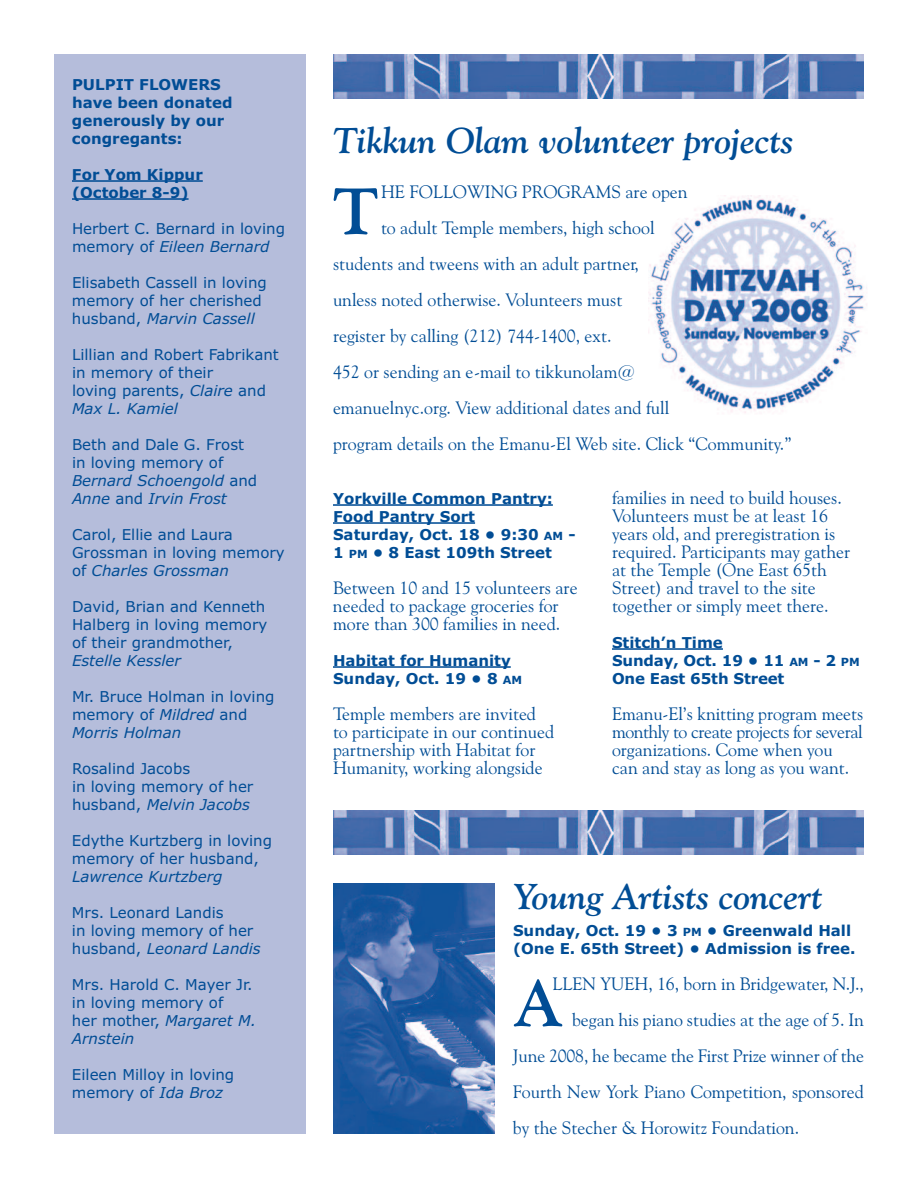
<style>
.page{position:relative;width:918px;height:1188px;background:#fff}
.page>*{position:absolute;margin:0;border:0;box-sizing:border-box;transform-origin:0 0}
.t1{font:700 65.25px "Goudy Old Style BT";color:#014d95}
.t2{font:italic 700 36px "Goudy Old Style BT";color:#014d95}
.t3{font:18px/18px "Goudy Old Style BT";color:#014d95}
.t4{font:15px/18px "Verdana";color:#014d95}
.t5{font:700 15px/18px "Verdana";color:#014d95}
.t6{font:italic 15px "Verdana";color:#014d95}
.s1{font-style:italic}
.s2{font-size:11.25px}
</style>
<div class="page">
<div style="left:54px;top:54px;width:252px;height:1080px;background:#b5bddb"></div>
<hr style="left:72px;top:180px;width:131px;height:2px;background:#014d95">
<hr style="left:72px;top:198px;width:117px;height:2px;background:#014d95">
<img style="left:333px;top:54px;width:531px;height:45px">
<img style="left:648px;top:195px;width:219px;height:218px">
<hr style="left:333px;top:504px;width:220px;height:2px;background:#014d95">
<hr style="left:333px;top:522px;width:142px;height:2px;background:#014d95">
<hr style="left:333px;top:666px;width:178px;height:2px;background:#014d95">
<hr style="left:612px;top:648px;width:111px;height:2px;background:#014d95">
<img style="left:333px;top:810px;width:531px;height:45px">
<img style="left:333px;top:884px;width:162px;height:250px">
<p class="t5" style="left:72px;top:76px;width:162px">PULPIT FLOWERS have been donated generously by our congregants:</p>
<p class="t5" style="left:72px;top:166px;width:132px">For Yom Kippur (October 8-9)</p>
<p class="t4" style="left:72px;top:220px;width:215px">Herbert C. Bernard in loving memory of <span class="s1">Eileen Bernard</span></p>
<p class="t4" style="left:72px;top:274px;width:196px">Elisabeth Cassell in loving memory of her cherished husband, <span class="s1">Marvin Cassell</span></p>
<p class="t4" style="left:72px;top:346px;width:208px">Lillian and Robert Fabrikant in memory of their<br>loving parents, <span class="s1">Claire</span> and<br><span class="s1">Max L. Kamiel</span></p>
<p class="t4" style="left:72px;top:436px;width:187px">Beth and Dale G. Frost in loving memory of<br><span class="s1">Bernard Schoengold</span> and<br><span class="s1">Anne</span> and <span class="s1">Irvin Frost</span></p>
<p class="t4" style="left:72px;top:526px;width:214px">Carol, Ellie and Laura<br>Grossman in loving memory of <span class="s1">Charles Grossman</span></p>
<p class="t4" style="left:72px;top:598px;width:197px">David, Brian and Kenneth<br>Halberg in loving memory of their grandmother,</p>
<p class="t6" style="left:72px;top:652px;width:111px">Estelle Kessler</p>
<p class="t4" style="left:72px;top:688px;width:204px">Mr. Bruce Holman in loving memory of <span class="s1">Mildred</span> and<br><span class="s1">Morris Holman</span></p>
<p class="t4" style="left:72px;top:760px;width:183px">Rosalind Jacobs<br>in loving memory of her husband, <span class="s1">Melvin Jacobs</span></p>
<p class="t4" style="left:72px;top:832px;width:202px">Edythe Kurtzberg in loving memory of her husband,</p>
<p class="t6" style="left:72px;top:868px;width:152px">Lawrence Kurtzberg</p>
<p class="t4" style="left:72px;top:904px;width:190px">Mrs. Leonard Landis<br>in loving memory of her husband, <span class="s1">Leonard Landis</span></p>
<p class="t4" style="left:72px;top:976px;width:186px">Mrs. Harold C. Mayer Jr. in loving memory of<br>her mother, <span class="s1">Margaret M.<br>Arnstein</span></p>
<p class="t4" style="left:72px;top:1066px;width:164px">Eileen Milloy in loving memory of <span class="s1">Ida Broz</span></p>
<h2 class="t2" style="left:333px;top:120px;width:462px">Tikkun Olam volunteer projects</h2>
<h1 class="t1" style="left:333px;top:173px;width:47px">T</h1>
<p class="t3" style="left:381px;top:183px;width:308px">HE FOLLOWING PROGRAMS are open</p>
<p class="t3" style="left:381px;top:219px;width:275px">to adult Temple members, high school</p>
<p class="t3" style="left:333px;top:255px;width:308px">students and tweens with an adult partner,</p>
<p class="t3" style="left:333px;top:291px;width:291px">unless noted otherwise. Volunteers must</p>
<p class="t3" style="left:333px;top:327px;width:280px">register by calling (212) 744-1400, ext.</p>
<p class="t3" style="left:333px;top:363px;width:304px">452 or sending an e-mail to tikkunolam@</p>
<p class="t3" style="left:333px;top:399px;width:338px">emanuelnyc.org. View additional dates and full</p>
<p class="t3" style="left:333px;top:435px;width:460px">program details on the Emanu-El Web site. Click “Community.”</p>
<p class="t5" style="left:333px;top:490px;width:244px">Yorkville Common Pantry:<br>Food Pantry Sort<br>Saturday, Oct. 18 • 9:30 <span class="s2">AM</span> -<br>1 <span class="s2">PM</span> • 8 East 109th Street</p>
<p class="t3" style="left:333px;top:579px;width:246px">Between 10 and 15 volunteers are needed to package groceries for more than 300 families in need.</p>
<p class="t5" style="left:333px;top:652px;width:191px">Habitat for Humanity<br>Sunday, Oct. 19 • 8 <span class="s2">AM</span></p>
<p class="t3" style="left:333px;top:705px;width:223px">Temple members are invited to participate in our continued partnership with Habitat for<br>Humanity, working alongside</p>
<p class="t3" style="left:612px;top:489px;width:240px">families in need to build houses.<br>Volunteers must be at least 16 years old, and preregistration is required. Participants may gather at the Temple (One East 65th<br>Street) and travel to the site together or simply meet there.</p>
<p class="t5" style="left:612px;top:634px;width:249px">Stitch’n Time<br>Sunday, Oct. 19 • 11 <span class="s2">AM</span> - 2 <span class="s2">PM<br></span>One East 65th Street</p>
<p class="t3" style="left:612px;top:705px;width:253px">Emanu-El’s knitting program meets monthly to create projects for several organizations. Come when you<br>can and stay as long as you want.</p>
<h2 class="t2" style="left:513px;top:876px;width:311px">Young Artists concert</h2>
<p class="t5" style="left:513px;top:922px;width:344px">Sunday, Oct. 19 • 3 <span class="s2">PM</span> • Greenwald Hall (One E. 65th Street) • Admission is free.</p>
<p class="t3" style="left:553px;top:975px;width:313px">LLEN YUEH, 16, born in Bridgewater, N.J.,</p>
<p class="t3" style="left:572px;top:1011px;width:293px">began his piano studies at the age of 5. In</p>
<p class="t3" style="left:513px;top:1047px;width:353px">June 2008, he became the First Prize winner of the</p>
<p class="t3" style="left:513px;top:1083px;width:353px">Fourth New York Piano Competition, sponsored</p>
<p class="t3" style="left:513px;top:1119px;width:288px">by the Stecher &amp; Horowitz Foundation.</p>
<h1 class="t1" style="left:513px;top:965px;width:51px">A</h1>
</div>
